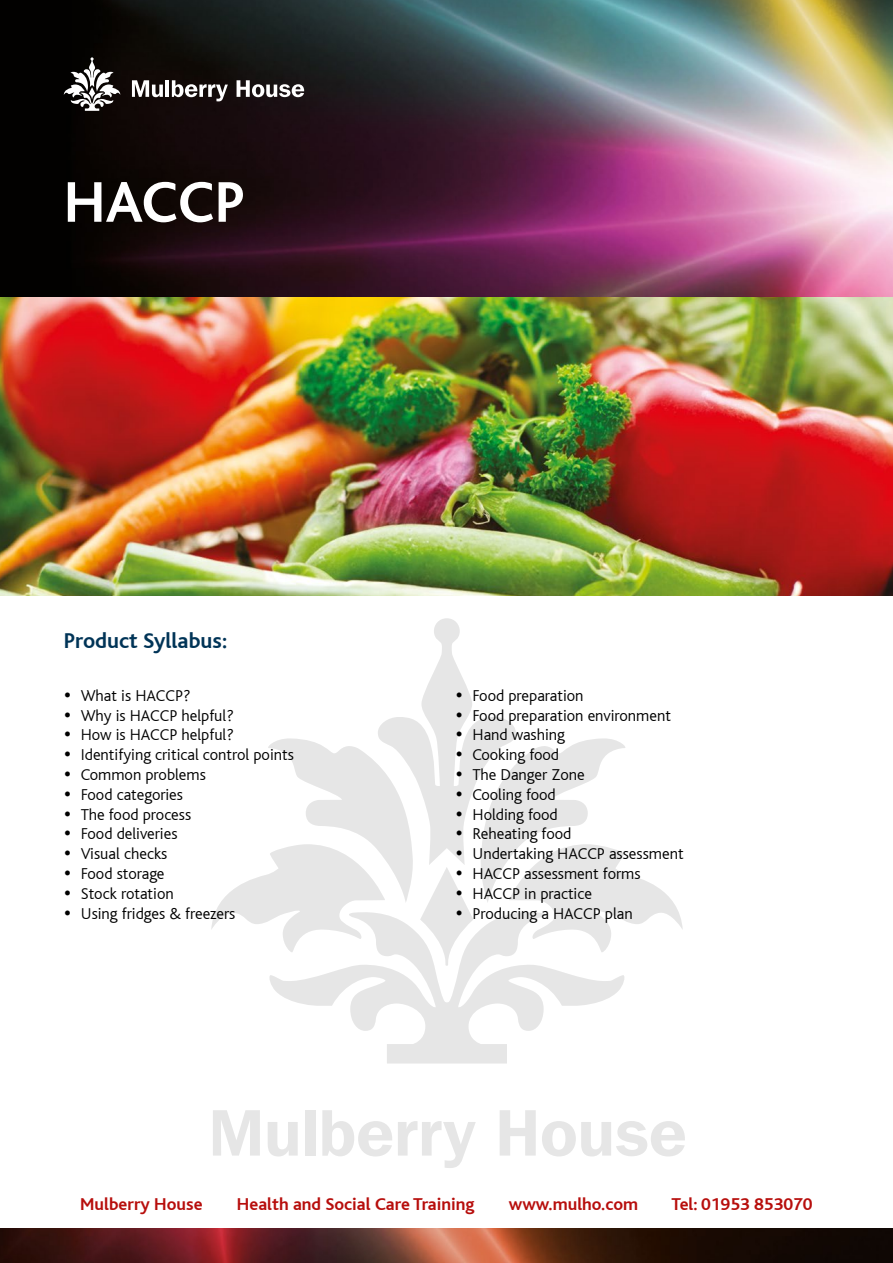
<style>
.page{position:relative;width:893px;height:1263px;background:#fff}
.page>*{position:absolute;margin:0;border:0;box-sizing:border-box;transform-origin:0 0}
.t1{font:700 60px "Bliss";color:#fff}
.t2{font:700 22.5px "Bliss";color:#003457}
.t3{font:700 18px "Bliss";color:#b70e0c}
.t4{font:300 16.5px/19.8px "Bliss";color:#000}
</style>
<div class="page">
<svg style="left:213px;top:1110px;width:47px;height:45px"></svg>
<svg style="left:268px;top:1122px;width:30px;height:34px"></svg>
<div style="left:305px;top:1110px;width:10px;height:45px;background:#e6e6e6"></div>
<svg style="left:322px;top:1110px;width:70px;height:46px"></svg>
<svg style="left:398px;top:1121px;width:78px;height:47px"></svg>
<svg style="left:500px;top:1110px;width:36px;height:45px"></svg>
<svg style="left:542px;top:1121px;width:143px;height:35px"></svg>
<svg style="left:269px;top:966px;width:355px;height:97px"></svg>
<img style="left:0;top:0;width:893px;height:595px">
<img style="left:0;top:1229px;width:893px;height:34px">
<svg style="left:64px;top:57px;width:56px;height:54px"></svg>
<svg style="left:132px;top:80px;width:31px;height:17px"></svg>
<hr style="left:166px;top:80px;width:3px;height:17px;background:#fff">
<svg style="left:172px;top:80px;width:56px;height:21px"></svg>
<svg style="left:237px;top:80px;width:67px;height:17px"></svg>
<svg style="left:211px;top:618px;width:472px;height:348px"></svg>
<h1 class="t1" style="left:64px;top:171px;width:182px">HACCP</h1>
<h2 class="t2" style="left:64px;top:629px;width:165px">Product Syllabus:</h2>
<p class="t4" style="left:81px;top:686px;width:215px">What is HACCP?<br>Why is HACCP helpful?<br>How is HACCP helpful?<br>Identifying critical control points<br>Common problems<br>Food categories<br>The food process<br>Food deliveries<br>Visual checks<br>Food storage<br>Stock rotation<br>Using fridges &amp; freezers</p>
<p class="t4" style="left:472px;top:686px;width:213px">Food preparation<br>Food preparation environment<br>Hand washing<br>Cooking food<br>The Danger Zone<br>Cooling food<br>Holding food<br>Reheating food<br>Undertaking HACCP assessment<br>HACCP assessment forms<br>HACCP in practice<br>Producing a HACCP plan</p>
<p class="t3" style="left:80px;top:1194px;width:124px">Mulberry House</p>
<p class="t3" style="left:237px;top:1194px;width:239px">Health and Social Care Training</p>
<p class="t3" style="left:509px;top:1194px;width:131px">www.mulho.com</p>
<p class="t3" style="left:671px;top:1194px;width:143px">Tel: 01953 853070</p>
</div>
